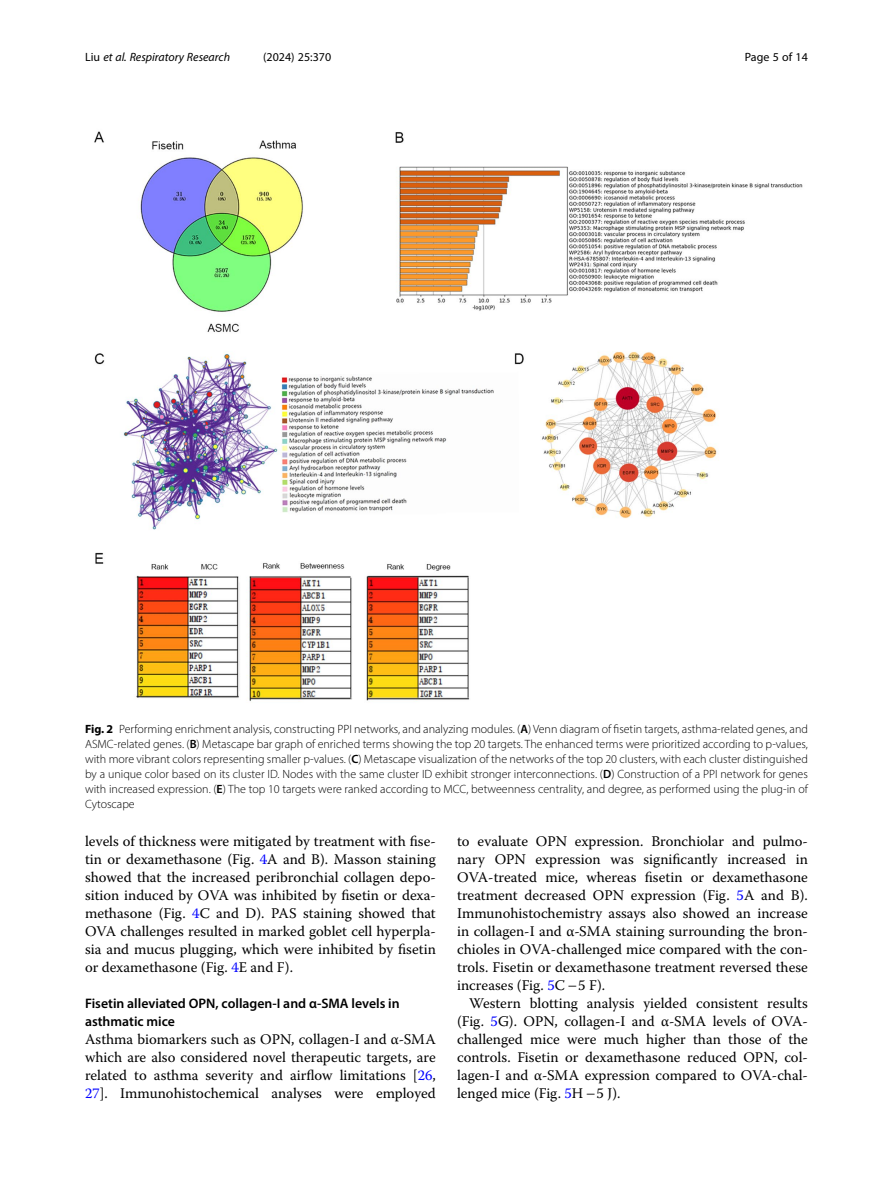
<style>
.page{position:relative;width:893px;height:1191px;background:#fff}
.page>*{position:absolute;margin:0;border:0;box-sizing:border-box;transform-origin:0 0}
.Body_Text{font:14.7px/18px "Warnock Pro";color:#000;text-align:justify}
.Body_Text_Indent{font:14.7px/18px "Warnock Pro";color:#000;text-align:justify}
.Head_2{font:600 13.8px/18px "Myriad Pro";color:#000}
.Figure_Caption{font:300 12px/15px "Myriad Pro";color:#000;text-align:justify}
.t1{font:italic 12px "Myriad Pro";color:#000}
.t2{font:12px "Myriad Pro";color:#000}
.s1{font-style:normal}
.s2{font-weight:700}
.s3{font-weight:600}
.s4{color:#00f}
</style>
<div class="page">
<img style="left:94px;top:131px;width:709px;height:570px">
<p class="t1" style="left:85px;top:50px;width:147px"><span class="s1">Liu</span> et al. Respiratory Research</p>
<p class="t2" style="left:263px;top:50px;width:70px">(2024) 25:370</p>
<p class="t2" style="left:745px;top:50px;width:65px">Page 5 of 14</p>
<p class="Figure_Caption" style="left:85px;top:721px;width:724px"><span class="s2">Fig. 2</span> Performing enrichment analysis, constructing PPI networks, and analyzing modules. (<span class="s3">A</span>) Venn diagram of fisetin targets, asthma-related genes, and ASMC-related genes. (<span class="s3">B</span>) Metascape bar graph of enriched terms showing the top 20 targets. The enhanced terms were prioritized according to p-values, with more vibrant colors representing smaller p-values. (<span class="s3">C</span>) Metascape visualization of the networks of the top 20 clusters, with each cluster distinguished by a unique color based on its cluster ID. Nodes with the same cluster ID exhibit stronger interconnections. (<span class="s3">D</span>) Construction of a PPI network for genes with increased expression. (<span class="s3">E</span>) The top 10 targets were ranked according to MCC, betweenness centrality, and degree, as performed using the plug-in of Cytoscape</p>
<p class="Body_Text" style="left:85px;top:832px;width:352px">levels of thickness were mitigated by treatment with fise&shy;tin or dexamethasone (Fig. <span class="s4">4</span>A and B). Masson staining showed that the increased peribronchial collagen depo&shy;sition induced by OVA was inhibited by fisetin or dexa&shy;methasone (Fig. <span class="s4">4</span>C and D). PAS staining showed that OVA challenges resulted in marked goblet cell hyperpla&shy;sia and mucus plugging, which were inhibited by fisetin or dexamethasone (Fig. <span class="s4">4</span>E and F).</p>
<p class="Head_2" style="left:85px;top:994px;width:316px">Fisetin alleviated OPN, collagen-I and α-SMA levels in asthmatic mice</p>
<p class="Body_Text" style="left:85px;top:1030px;width:352px">Asthma biomarkers such as OPN, collagen-I and α-SMA which are also considered novel therapeutic targets, are related to asthma severity and airflow limitations [<span class="s4">26</span>, <span class="s4">27</span>]. Immunohistochemical analyses were employed</p>
<p class="Body_Text" style="left:457px;top:832px;width:352px">to evaluate OPN expression. Bronchiolar and pulmo&shy;nary OPN expression was significantly increased in OVA-treated mice, whereas fisetin or dexamethasone treatment decreased OPN expression (Fig. <span class="s4">5</span>A and B).<br>Immunohistochemistry assays also showed an increase in collagen-I and α-SMA staining surrounding the bron&shy;chioles in OVA-challenged mice compared with the con&shy;trols. Fisetin or dexamethasone treatment reversed these increases (Fig. <span class="s4">5</span>C −5 F).</p>
<p class="Body_Text_Indent" style="left:457px;top:994px;width:352px;text-indent:12px">Western blotting analysis yielded consistent results (Fig. <span class="s4">5</span>G). OPN, collagen-I and α-SMA levels of OVA&shy;challenged mice were much higher than those of the controls. Fisetin or dexamethasone reduced OPN, col&shy;lagen-I and α-SMA expression compared to OVA-chal&shy;lenged mice (Fig. <span class="s4">5</span>H −5 J).</p>
</div>
